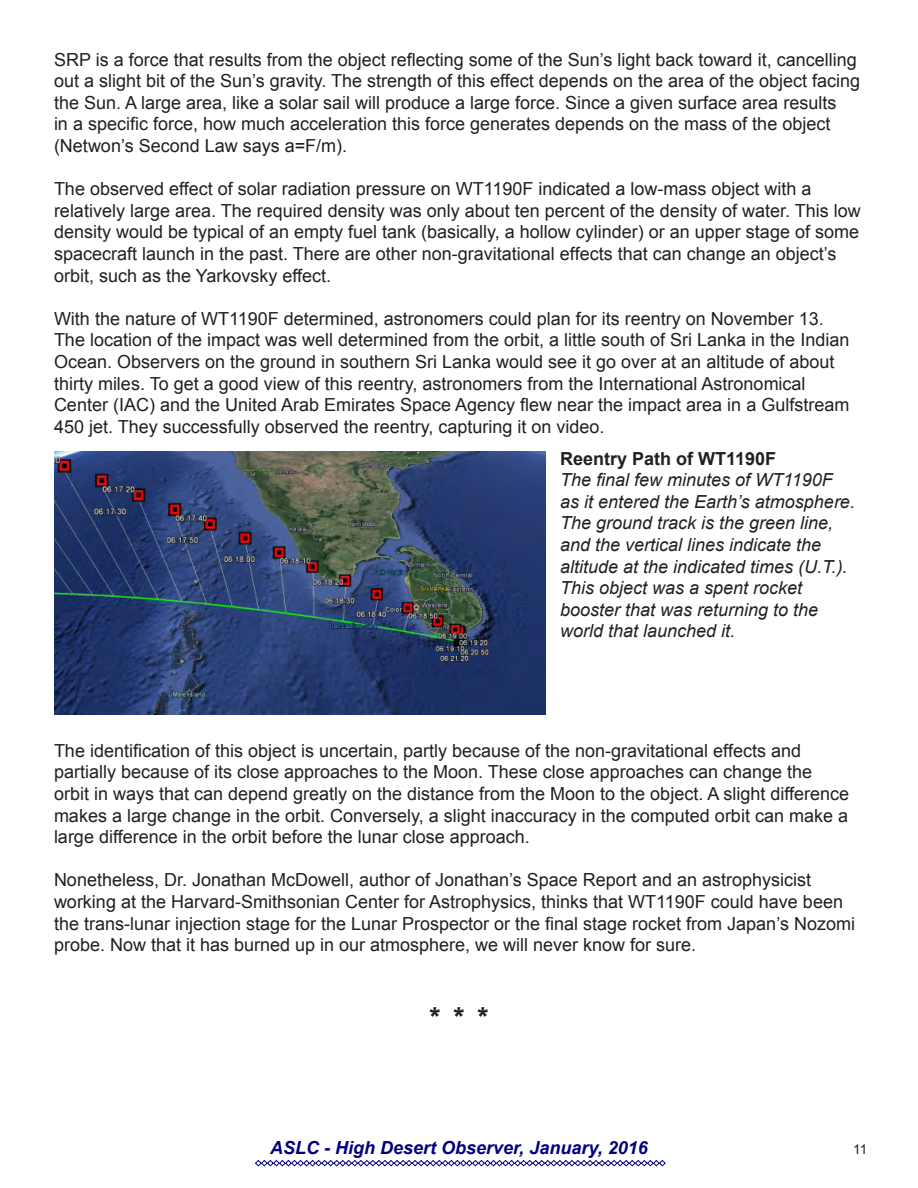
<style>
.page{position:relative;width:918px;height:1188px;background:#fff}
.page>*{position:absolute;margin:0;border:0;box-sizing:border-box;transform-origin:0 0}
.t1{font:900 27px "Arial";color:#231f20}
.t2{font:18px/21.6px "Arial";color:#231f20}
.t3{font:italic 18px/21.6px "Arial";color:#231f20}
.t4{font:italic 700 18px "Arial";color:#000080}
.t5{font:700 18px "Arial";color:#231f20}
.t6{font:13.5px "Arial";color:#231f20}
</style>
<div class="page">
<svg style="left:255px;top:1160px;width:411px;height:7px"></svg>
<img style="left:54px;top:451px;width:492px;height:263px">
<p class="t2" style="left:54px;top:49px;width:808px">SRP is a force that results from the object reflecting some of the Sun’s light back toward it, cancelling out a slight bit of the Sun’s gravity. The strength of this effect depends on the area of the object facing the Sun. A large area, like a solar sail will produce a large force. Since a given surface area results<br>in a specific force, how much acceleration this force generates depends on the mass of the object (Netwon’s Second Law says a=F/m).</p>
<p class="t2" style="left:54px;top:178px;width:808px">The observed effect of solar radiation pressure on WT1190F indicated a low-mass object with a relatively large area. The required density was only about ten percent of the density of water. This low density would be typical of an empty fuel tank (basically, a hollow cylinder) or an upper stage of some spacecraft launch in the past. There are other non-gravitational effects that can change an object’s orbit, such as the Yarkovsky effect.</p>
<p class="t2" style="left:54px;top:308px;width:797px">With the nature of WT1190F determined, astronomers could plan for its reentry on November 13.<br>The location of the impact was well determined from the orbit, a little south of Sri Lanka in the Indian Ocean. Observers on the ground in southern Sri Lanka would see it go over at an altitude of about thirty miles. To get a good view of this reentry, astronomers from the International Astronomical Center (IAC) and the United Arab Emirates Space Agency flew near the impact area in a Gulfstream 450 jet. They successfully observed the reentry, capturing it on video.</p>
<p class="t5" style="left:560px;top:446px;width:218px">Reentry Path of WT1190F</p>
<p class="t3" style="left:560px;top:469px;width:296px">The final few minutes of WT1190F as it entered the Earth’s atmosphere.<br>The ground track is the green line, and the vertical lines indicate the altitude at the indicated times (U.T.).<br>This object was a spent rocket booster that was returning to the world that launched it.</p>
<p class="t2" style="left:54px;top:740px;width:797px">The identification of this object is uncertain, partly because of the non-gravitational effects and partially because of its close approaches to the Moon. These close approaches can change the orbit in ways that can depend greatly on the distance from the Moon to the object. A slight difference makes a large change in the orbit. Conversely, a slight inaccuracy in the computed orbit can make a large difference in the orbit before the lunar close approach.</p>
<p class="t2" style="left:54px;top:869px;width:803px">Nonetheless, Dr. Jonathan McDowell, author of Jonathan’s Space Report and an astrophysicist working at the Harvard-Smithsonian Center for Astrophysics, thinks that WT1190F could have been the trans-lunar injection stage for the Lunar Prospector or the final stage rocket from Japan’s Nozomi probe. Now that it has burned up in our atmosphere, we will never know for sure.</p>
<p class="t1" style="left:427px;top:998px;width:65px">* * *</p>
<p class="t4" style="left:270px;top:1136px;width:379px">ASLC - High Desert Observer, January, 2016</p>
<p class="t6" style="left:853px;top:1141px;width:16px">11</p>
</div>
